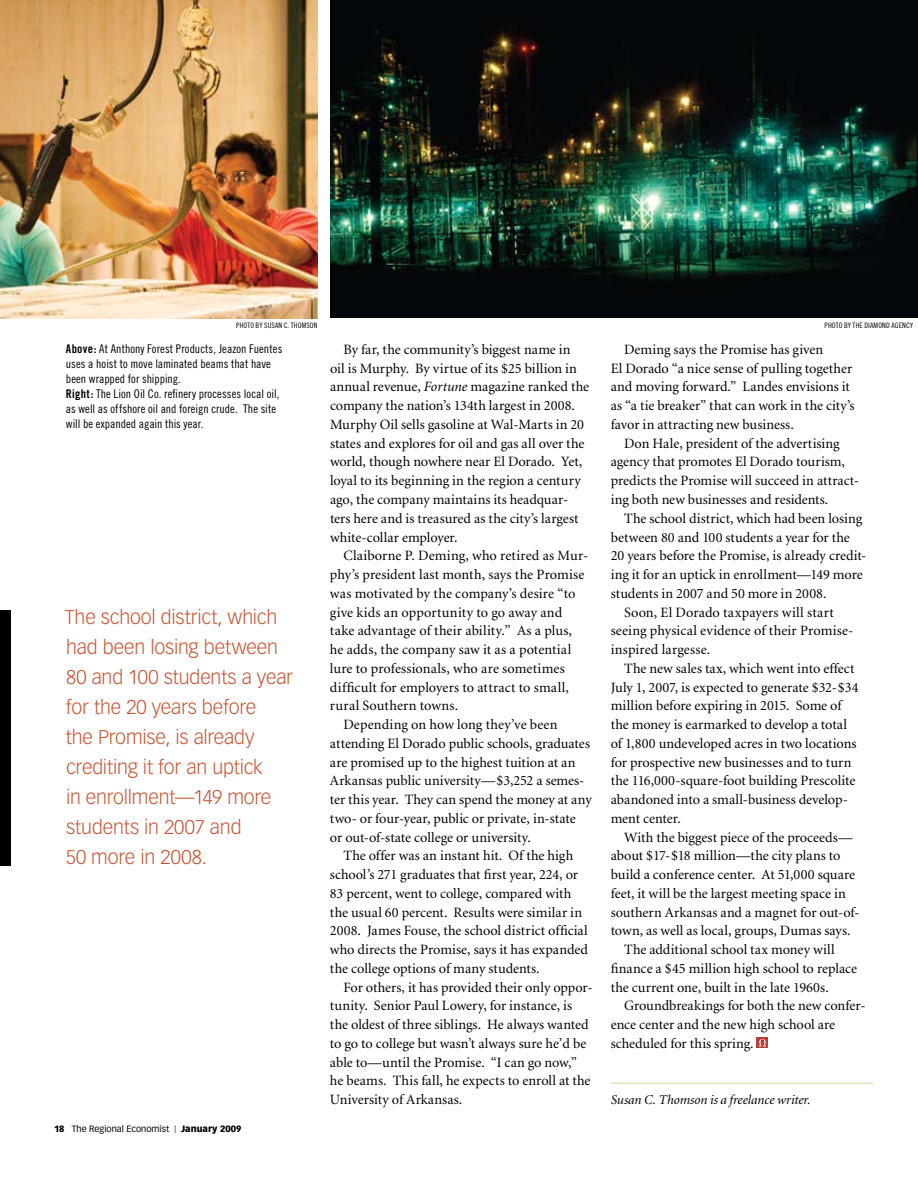
<style>
.page{position:relative;width:918px;height:1188px;background:#fff}
.page>*{position:absolute;margin:0;border:0;box-sizing:border-box;transform-origin:0 0}
.t1{font:300 19.5px/30px "Vectora LH";letter-spacing:-.01em;color:#ca5231}
.t2{font:14.25px/18.8px "Minion";color:#000}
.t3{font:italic 13.5px "Minion";letter-spacing:-.005em;color:#000}
.t4{font:12px/15px "Trade Gothic Cond Eighteen";color:#000}
.t5{font:9px "Vectora LH";color:#000}
.t6{font:7.5px "Trade Gothic Cond Eighteen";letter-spacing:.015em;color:#000}
.s1{font-family:"Trade Gothic Bold Cond Twenty"}
.s2{font-style:italic}
.s3{font-weight:900}
.s4{font-size:7.5px}
</style>
<div class="page">
<img style="left:330px;top:0;width:588px;height:318px">
<div style="left:0;top:610px;width:10px;height:256px;background:#000"></div>
<hr style="left:611px;top:1083px;width:262px;height:1px;background:#ddd9a5">
<svg style="left:757px;top:1038px;width:11px;height:10px"></svg>
<svg style="left:759px;top:1039px;width:7px;height:8px"></svg>
<img style="left:0;top:0;width:318px;height:318px">
<p class="t6" style="left:236px;top:321px;width:83px">photo by susan C. thomson</p>
<p class="t6" style="left:825px;top:321px;width:90px">photo by the diamond agency</p>
<p class="t4" style="left:66px;top:341px;width:218px"><span class="s1">Above:</span> At Anthony Forest Products, Jeazon Fuentes uses a hoist to move laminated beams that have been wrapped for shipping.<br><span class="s1">Right:</span> The Lion Oil Co. refinery processes local oil, as well as offshore oil and foreign crude. The site will be expanded again this year.</p>
<p class="t2" style="left:330px;top:341px;width:261px;text-indent:13px">By far, the community’s biggest name in<br>oil is Murphy. By virtue of its $25 billion in annual revenue, <span class="s2">Fortune</span> magazine ranked the company the nation’s 134th largest in 2008.<br>Murphy Oil sells gasoline at Wal-Marts in 20 states and explores for oil and gas all over the world, though nowhere near El Dorado. Yet, loyal to its beginning in the region a century ago, the company maintains its headquar&shy;ters here and is treasured as the city’s largest white-collar employer.</p>
<p class="t2" style="left:344px;top:547px;width:246px">Claiborne P. Deming, who retired as Mur-</p>
<p class="t2" style="left:330px;top:566px;width:256px">phy’s president last month, says the Promise</p>
<p class="t2" style="left:330px;top:584px;width:247px">was motivated by the company’s desire “to</p>
<p class="t2" style="left:330px;top:603px;width:234px">give kids an opportunity to go away and</p>
<p class="t2" style="left:330px;top:622px;width:244px">take advantage of their ability.” As a plus,</p>
<p class="t2" style="left:330px;top:641px;width:243px">he adds, the company saw it as a potential</p>
<p class="t2" style="left:330px;top:659px;width:236px">lure to professionals, who are sometimes</p>
<p class="t2" style="left:330px;top:678px;width:240px">difficult for employers to attract to small,</p>
<p class="t2" style="left:330px;top:697px;width:130px">rural Southern towns.</p>
<p class="t2" style="left:343px;top:716px;width:216px">Depending on how long they’ve been</p>
<p class="t2" style="left:330px;top:734px;width:262px">attending El Dorado public schools, graduates</p>
<p class="t2" style="left:330px;top:753px;width:247px">are promised up to the highest tuition at an</p>
<p class="t2" style="left:330px;top:772px;width:256px">Arkansas public university—$3,252 a semes-</p>
<p class="t2" style="left:330px;top:791px;width:263px">ter this year. They can spend the money at any</p>
<p class="t2" style="left:330px;top:809px;width:247px">two- or four-year, public or private, in-state</p>
<p class="t2" style="left:330px;top:828px;width:202px">or out-of-state college or university.</p>
<p class="t2" style="left:343px;top:847px;width:231px">The offer was an instant hit. Of the high</p>
<p class="t2" style="left:330px;top:866px;width:250px">school’s 271 graduates that first year, 224, or</p>
<p class="t2" style="left:330px;top:884px;width:243px">83 percent, went to college, compared with</p>
<p class="t2" style="left:330px;top:903px;width:254px">the usual 60 percent. Results were similar in</p>
<p class="t2" style="left:330px;top:922px;width:259px">2008. James Fouse, the school district official</p>
<p class="t2" style="left:330px;top:941px;width:260px">who directs the Promise, says it has expanded</p>
<p class="t2" style="left:330px;top:959px;width:211px">the college options of many students.</p>
<p class="t2" style="left:343px;top:978px;width:251px">For others, it has provided their only oppor-</p>
<p class="t2" style="left:330px;top:997px;width:244px">tunity. Senior Paul Lowery, for instance, is</p>
<p class="t2" style="left:330px;top:1016px;width:260px">the oldest of three siblings. He always wanted</p>
<p class="t2" style="left:330px;top:1034px;width:258px">to go to college but wasn’t always sure he’d be</p>
<p class="t2" style="left:330px;top:1053px;width:249px">able to—until the Promise. “I can go now,”</p>
<p class="t2" style="left:330px;top:1072px;width:262px">he beams. This fall, he expects to enroll at the</p>
<p class="t2" style="left:330px;top:1091px;width:134px">University of Arkansas.</p>
<h1 class="t1" style="left:65px;top:603px;width:230px">The school district, which had been losing between<br>80 and 100 students a year for the 20 years before<br>the Promise, is already crediting it for an uptick<br>in enrollment—149 more students in 2007 and<br>50 more in 2008.</h1>
<p class="t5" style="left:54px;top:1123px;width:189px"><span class="s3">18</span> The Regional Economist <span class="s4">|</span> <span class="s3">January 2009</span></p>
<p class="t2" style="left:611px;top:341px;width:245px;text-indent:14px">Deming says the Promise has given<br>El Dorado “a nice sense of pulling together and moving forward.” Landes envisions it as “a tie breaker” that can work in the city’s favor in attracting new business.</p>
<p class="t2" style="left:611px;top:434px;width:250px;text-indent:13px">Don Hale, president of the advertising agency that promotes El Dorado tourism, predicts the Promise will succeed in attract&shy;ing both new businesses and residents.</p>
<p class="t2" style="left:624px;top:509px;width:240px">The school district, which had been losing</p>
<p class="t2" style="left:611px;top:528px;width:241px">between 80 and 100 students a year for the</p>
<p class="t2" style="left:611px;top:547px;width:257px">20 years before the Promise, is already credit-</p>
<p class="t2" style="left:611px;top:566px;width:254px">ing it for an uptick in enrollment—149 more</p>
<p class="t2" style="left:611px;top:584px;width:217px">students in 2007 and 50 more in 2008.</p>
<p class="t2" style="left:624px;top:603px;width:211px">Soon, El Dorado taxpayers will start</p>
<p class="t2" style="left:611px;top:622px;width:244px">seeing physical evidence of their Promise-</p>
<p class="t2" style="left:611px;top:641px;width:101px">inspired largesse.</p>
<p class="t2" style="left:624px;top:659px;width:232px">The new sales tax, which went into effect</p>
<p class="t2" style="left:611px;top:678px;width:249px">July 1, 2007, is expected to generate $32-$34</p>
<p class="t2" style="left:611px;top:697px;width:232px">million before expiring in 2015. Some of</p>
<p class="t2" style="left:611px;top:716px;width:238px">the money is earmarked to develop a total</p>
<p class="t2" style="left:611px;top:734px;width:247px">of 1,800 undeveloped acres in two locations</p>
<p class="t2" style="left:611px;top:753px;width:242px">for prospective new businesses and to turn</p>
<p class="t2" style="left:611px;top:772px;width:246px">the 116,000-square-foot building Prescolite</p>
<p class="t2" style="left:611px;top:791px;width:239px">abandoned into a small-business develop-</p>
<p class="t2" style="left:611px;top:809px;width:72px">ment center.</p>
<p class="t2" style="left:624px;top:828px;width:230px">With the biggest piece of the proceeds—</p>
<p class="t2" style="left:611px;top:847px;width:231px">about $17-$18 million—the city plans to</p>
<p class="t2" style="left:611px;top:866px;width:246px">build a conference center. At 51,000 square</p>
<p class="t2" style="left:611px;top:884px;width:237px">feet, it will be the largest meeting space in</p>
<p class="t2" style="left:611px;top:903px;width:250px">southern Arkansas and a magnet for out-of-</p>
<p class="t2" style="left:611px;top:922px;width:241px">town, as well as local, groups, Dumas says.</p>
<p class="t2" style="left:624px;top:941px;width:212px">The additional school tax money will</p>
<p class="t2" style="left:611px;top:959px;width:248px">finance a $45 million high school to replace</p>
<p class="t2" style="left:611px;top:978px;width:220px">the current one, built in the late 1960s.</p>
<p class="t2" style="left:624px;top:997px;width:243px">Groundbreakings for both the new confer-</p>
<p class="t2" style="left:611px;top:1016px;width:226px">ence center and the new high school are</p>
<p class="t2" style="left:611px;top:1034px;width:144px">scheduled for this spring.</p>
<p class="t3" style="left:611px;top:1093px;width:202px">Susan C. Thomson is a freelance writer.</p>
</div>
